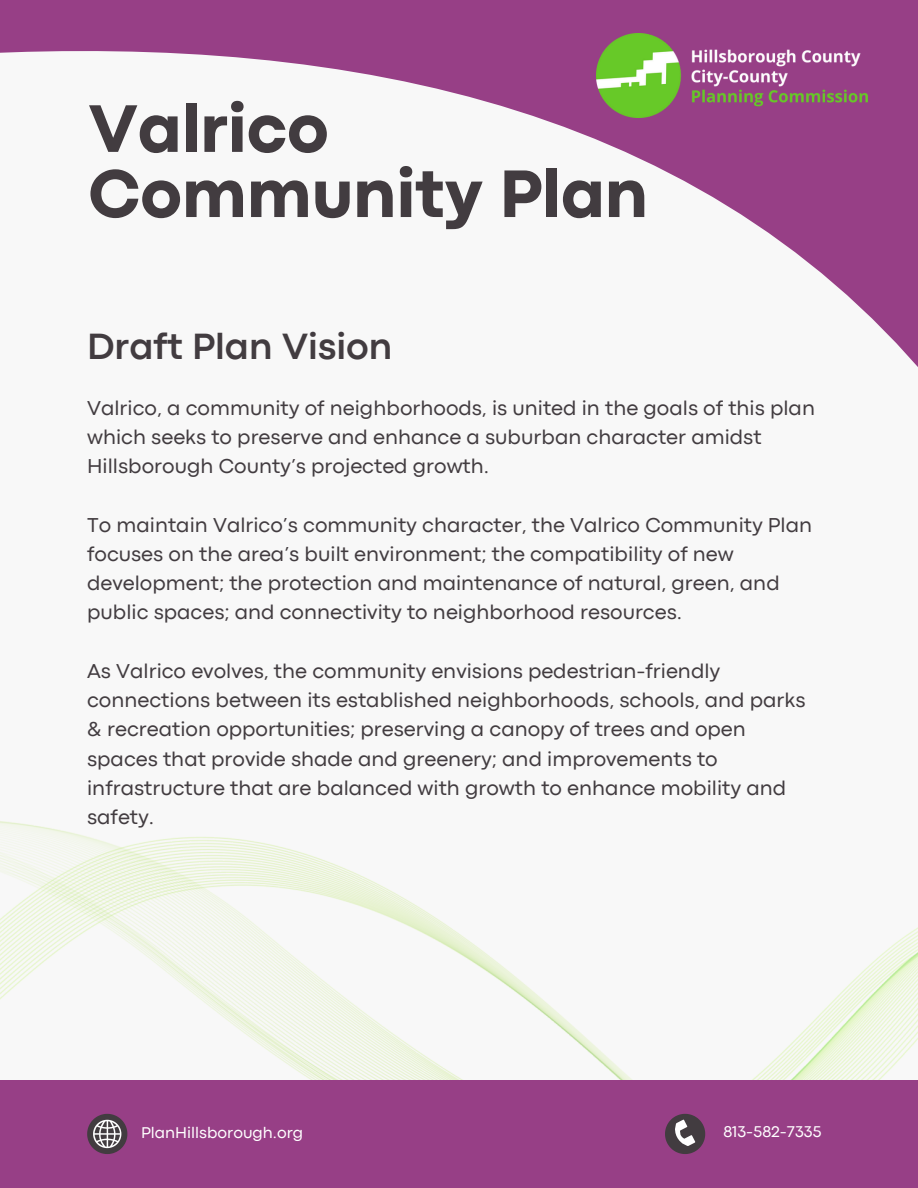
<style>
.page{position:relative;width:918px;height:1188px;background:#f8f8f8}
.page>*{position:absolute;margin:0;border:0;box-sizing:border-box;transform-origin:0 0}
.t1{font:800 70.05px/65.1px "Codec Pro";color:#423c40}
.t2{font:700 38.1px "Codec Pro";color:#423c40}
.t3{font:21px/29.2px "Codec Pro";color:#423c40}
.t4{font:16.2px "Codec Pro";color:#fff}
</style>
<div class="page">
<svg style="left:0;top:0;width:918px;height:367px"></svg>
<img style="left:0;top:821px;width:918px;height:260px">
<div style="left:0;top:1081px;width:918px;height:107px;background:#973f86"></div>
<svg style="left:87px;top:1114px;width:40px;height:40px"></svg>
<svg style="left:665px;top:1114px;width:40px;height:40px"></svg>
<img style="left:596px;top:33px;width:288px;height:84px">
<h3 class="t1" style="left:89px;top:101px;width:561px">Valrico<br>Community Plan</h3>
<h3 class="t2" style="left:87px;top:333px;width:307px">Draft Plan Vision</h3>
<p class="t3" style="left:87px;top:395px;width:729px">Valrico, a community of neighborhoods, is united in the goals of this plan which seeks to preserve and enhance a suburban character amidst<br>Hillsborough County’s projected growth.</p>
<p class="t3" style="left:87px;top:512px;width:727px">To maintain Valrico’s community character, the Valrico Community Plan focuses on the area’s built environment; the compatibility of new development; the protection and maintenance of natural, green, and public spaces; and connectivity to neighborhood resources.</p>
<h1 class="t3" style="left:87px;top:658px;width:720px">As Valrico evolves, the community envisions pedestrian-friendly connections between its established neighborhoods, schools, and parks &amp; recreation opportunities; preserving a canopy of trees and open spaces that provide shade and greenery; and improvements to infrastructure that are balanced with growth to enhance mobility and safety.</h1>
<h3 class="t4" style="left:141px;top:1127px;width:164px">PlanHillsborough.org</h3>
<p class="t4" style="left:723px;top:1126px;width:100px">813-582-7335</p>
</div>
